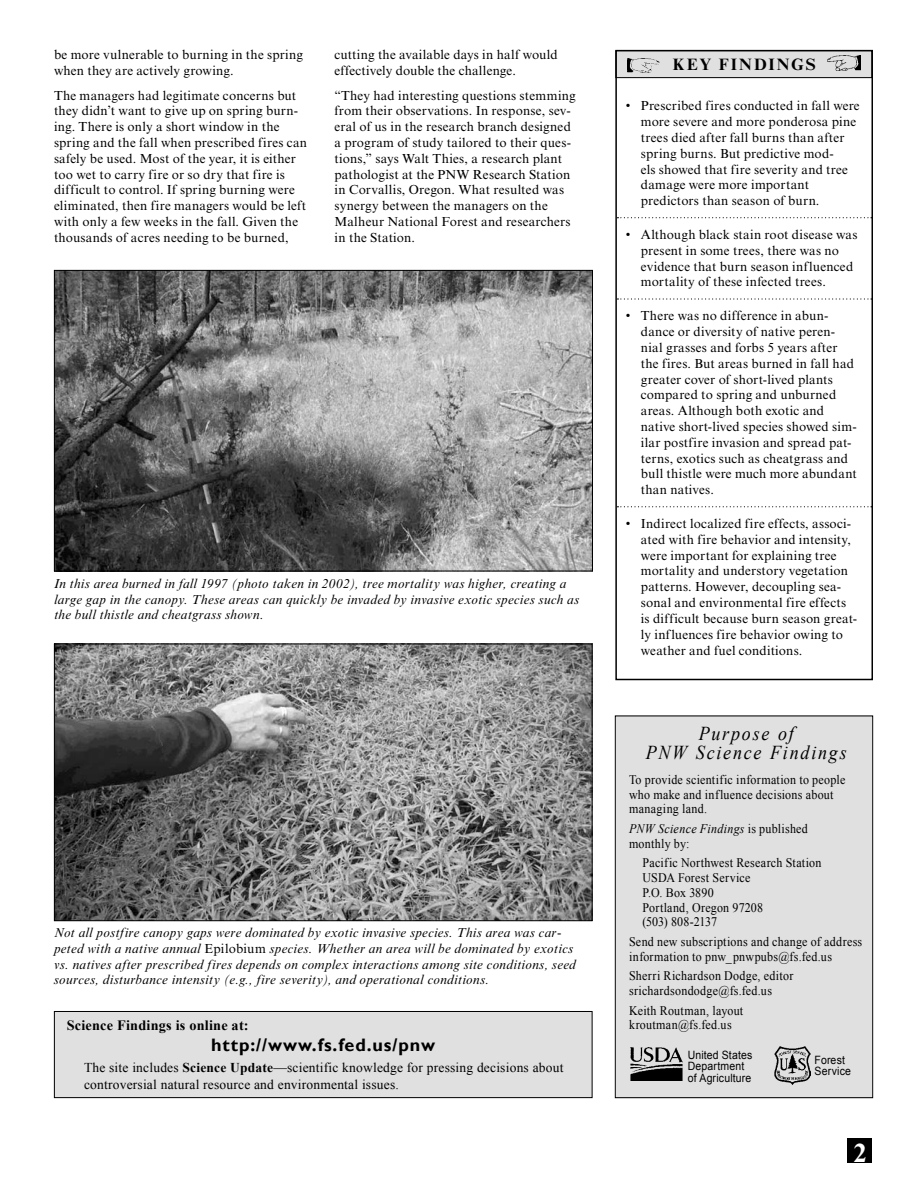
<style>
.page{position:relative;width:918px;height:1188px;background:#fff}
.page>*{position:absolute;margin:0;border:0;box-sizing:border-box;transform-origin:0 0}
.t1{font:700 27px "Times New Roman";color:#fff}
.t2{font:italic 19.65px/19.6px "Times New Roman";letter-spacing:.1em;color:#000;text-align:center;scale:.92 1}
.t3{font:700 18px "Gill Sans";letter-spacing:.05em;color:#000}
.t4{font:700 16.5px "Times New Roman MT Std";letter-spacing:.13em;color:#000}
.t5{font:700 14.25px "Times New Roman";color:#000}
.t6{font:13.5px/16.5px "Times New Roman";letter-spacing:.015em;color:#000}
.t7{font:13.2px/15.8px "Times New Roman MT Std";letter-spacing:.015em;color:#000}
.t8{font:italic 13.2px/15.8px "Times New Roman MT Std";letter-spacing:.02em;color:#000}
.t9{font:13.05px/14.7px "Times New Roman";letter-spacing:.02em;color:#000;scale:.92 1}
.t10{font:11.4px/11.4px "Arial";letter-spacing:.015em;color:#000;scale:.92 1}
.s1{font-style:normal}
.s2{font-weight:700}
.s3{font-style:italic}
</style>
<div class="page">
<div style="left:848px;top:1138px;width:24px;height:24px;background:#000"></div>
<div style="left:54px;top:1011px;width:538px;height:87px;background:#e0e0e0"></div>
<div style="left:54px;top:1011px;width:538px;height:87px;border:1px solid #000"></div>
<div style="left:616px;top:51px;width:256px;height:27px;background:#e0e0e0"></div>
<img style="left:627px;top:58px;width:33px;height:15px">
<img style="left:828px;top:56px;width:32px;height:14px">
<div style="left:615px;top:50px;width:257px;height:28px;border:1px solid #000"></div>
<div style="left:615px;top:716px;width:258px;height:382px;background:#e0e0e0"></div>
<div style="left:615px;top:716px;width:258px;height:382px;border:1px solid #000"></div>
<img style="left:630px;top:1047px;width:53px;height:33px">
<img style="left:775px;top:1046px;width:36px;height:39px">
<svg style="left:618px;top:217px;width:251px;height:1px"></svg>
<svg style="left:618px;top:298px;width:251px;height:2px"></svg>
<svg style="left:618px;top:506px;width:251px;height:1px"></svg>
<div style="left:615px;top:50px;width:258px;height:630px;border:2px solid #000"></div>
<img style="left:56px;top:272px;width:535px;height:297px">
<div style="left:54px;top:270px;width:539px;height:301px;border:1px solid #000"></div>
<img style="left:56px;top:646px;width:534px;height:273px">
<div style="left:54px;top:644px;width:538px;height:277px;border:1px solid #000"></div>
<p class="t7" style="left:54px;top:47px;width:250px">be more vulnerable to burning in the spring when they are actively growing.</p>
<p class="t7" style="left:54px;top:87px;width:255px">The managers had legitimate concerns but they didn’t want to give up on spring burn&shy;ing. There is only a short window in the spring and the fall when prescribed fires can safely be used. Most of the year, it is either too wet to carry fire or so dry that fire is difficult to control. If spring burning were eliminated, then fire managers would be left with only a few weeks in the fall. Given the thousands of acres needing to be burned,</p>
<p class="t7" style="left:334px;top:47px;width:225px">cutting the available days in half would effectively double the challenge.</p>
<p class="t7" style="left:334px;top:87px;width:243px">“They had interesting questions stemming from their observations. In response, sev&shy;eral of us in the research branch designed a program of study tailored to their ques&shy;tions,” says Walt Thies, a research plant pathologist at the PNW Research Station in Corvallis, Oregon. What resulted was synergy between the managers on the Malheur National Forest and researchers in the Station.</p>
<p class="t8" style="left:54px;top:576px;width:527px">In this area burned in fall 1997 (photo taken in 2002), tree mortality was higher, creating a large gap in the canopy. These areas can quickly be invaded by invasive exotic species such as the bull thistle and cheatgrass shown.</p>
<p class="t8" style="left:54px;top:925px;width:523px">Not all postfire canopy gaps were dominated by exotic invasive species. This area was car&shy;peted with a native annual <span class="s1">Epilobium</span> species. Whether an area will be dominated by exotics vs. natives after prescribed fires depends on complex interactions among site conditions, seed sources, disturbance intensity (e.g., fire severity), and operational conditions.</p>
<p class="t5" style="left:67px;top:1016px;width:183px">Science Findings is online at:</p>
<h3 class="t3" style="left:211px;top:1034px;width:226px">http://www.fs.fed.us/pnw</h3>
<p class="t6" style="left:84px;top:1059px;width:481px">The site includes <span class="s2">Science Update</span>—scientific knowledge for pressing decisions about controversial natural resource and environmental issues.</p>
<p class="t4" style="left:673px;top:54px;width:143px">KEY FINDINGS</p>
<p class="t7" style="left:641px;top:98px;width:220px;text-indent:-15px">• Prescribed fires conducted in fall were more severe and more ponderosa pine trees died after fall burns than after spring burns. But predictive mod-<br>els showed that fire severity and tree damage were more important predictors than season of burn.</p>
<p class="t7" style="left:641px;top:227px;width:218px;text-indent:-15px">• Although black stain root disease was present in some trees, there was no evidence that burn season influenced mortality of these infected trees.</p>
<p class="t7" style="left:641px;top:308px;width:217px;text-indent:-15px">• There was no difference in abun&shy;dance or diversity of native peren&shy;nial grasses and forbs 5 years after the fires. But areas burned in fall had greater cover of short-lived plants compared to spring and unburned areas. Although both exotic and native short-lived species showed sim&shy;ilar postfire invasion and spread pat&shy;terns, exotics such as cheatgrass and bull thistle were much more abundant than natives.</p>
<p class="t7" style="left:641px;top:516px;width:218px;text-indent:-15px">• Indirect localized fire effects, associ&shy;ated with fire behavior and intensity, were important for explaining tree mortality and understory vegetation patterns. However, decoupling sea&shy;sonal and environmental fire effects is difficult because burn season great&shy;ly influences fire behavior owing to weather and fuel conditions.</p>
<h2 class="t2" style="left:646px;top:723px;width:220px">Purpose of<br>PNW Science Findings</h2>
<p class="t9" style="left:629px;top:772px;width:237px">To provide scientific information to people who make and influence decisions about managing land.</p>
<p class="t9" style="left:629px;top:821px;width:196px"><span class="s3">PNW Science Findings</span> is published monthly by:</p>
<p class="t9" style="left:643px;top:855px;width:196px">Pacific Northwest Research Station<br>USDA Forest Service<br>P.O. Box 3890<br>Portland, Oregon 97208<br>(503) 808-2137</p>
<p class="t9" style="left:629px;top:934px;width:255px">Send new subscriptions and change of address information to pnw_pnwpubs@fs.fed.us</p>
<p class="t9" style="left:629px;top:968px;width:180px">Sherri Richardson Dodge, editor srichardsondodge@fs.fed.us</p>
<p class="t9" style="left:629px;top:1003px;width:126px">Keith Routman, layout kroutman@fs.fed.us</p>
<p class="t10" style="left:815px;top:1054px;width:41px">Forest<br>Service</p>
<p class="t10" style="left:688px;top:1049px;width:72px">United States<br>Department of Agriculture</p>
<h1 class="t1" style="left:853px;top:1135px;width:15px">2</h1>
</div>
